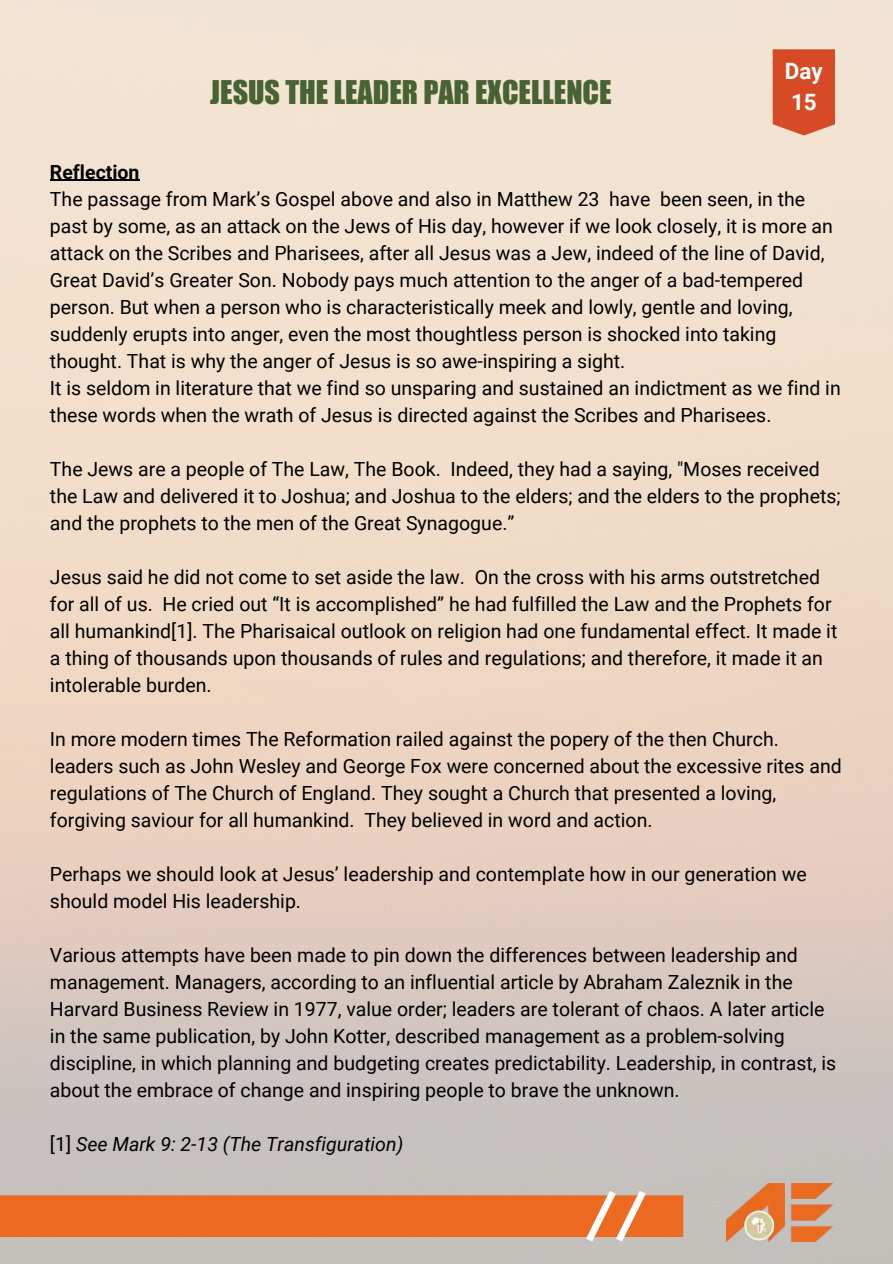
<style>
.page{position:relative;width:893px;height:1264px;background:#fff}
.page>*{position:absolute;margin:0;border:0;box-sizing:border-box;transform-origin:0 0}
.t1{font:30px "Impact";color:#476331}
.t2{font:700 22.5px "Roboto";color:#fff}
.t3{font:19.5px/27px "Roboto";color:#000}
.t4{font:italic 19.5px "Roboto";color:#000}
.t5{font:700 19.5px "Roboto";color:#000}
.s1{font-style:normal}
</style>
<div class="page">
<img style="left:0;top:0;width:892px;height:1263px">
<div style="left:0;top:1195px;width:683px;height:41px;background:#ec6a20"></div>
<svg style="left:580px;top:1183px;width:71px;height:66px"></svg>
<img style="left:726px;top:1182px;width:106px;height:59px">
<svg style="left:772px;top:49px;width:63px;height:86px;background:#d85531"></svg>
<hr style="left:50px;top:180px;width:89px;height:1px;background:#000">
<h1 class="t1" style="left:210px;top:74px;width:403px">JESUS THE LEADER PAR EXCELLENCE</h1>
<p class="t2" style="left:784px;top:58px;width:39px">Day</p>
<p class="t2" style="left:791px;top:89px;width:27px">15</p>
<p class="t5" style="left:50px;top:160px;width:91px">Reflection</p>
<p class="t3" style="left:50px;top:185px;width:792px">The passage from Mark’s Gospel above and also in Matthew 23 have been seen, in the past by some, as an attack on the Jews of His day, however if we look closely, it is more an attack on the Scribes and Pharisees, after all Jesus was a Jew, indeed of the line of David, Great David’s Greater Son. Nobody pays much attention to the anger of a bad-tempered person. But when a person who is characteristically meek and lowly, gentle and loving, suddenly erupts into anger, even the most thoughtless person is shocked into taking thought. That is why the anger of Jesus is so awe-inspiring a sight.<br>It is seldom in literature that we find so unsparing and sustained an indictment as we find in these words when the wrath of Jesus is directed against the Scribes and Pharisees.</p>
<p class="t3" style="left:50px;top:455px;width:792px">The Jews are a people of The Law, The Book. Indeed, they had a saying, "Moses received the Law and delivered it to Joshua; and Joshua to the elders; and the elders to the prophets; and the prophets to the men of the Great Synagogue.”</p>
<p class="t3" style="left:50px;top:563px;width:788px">Jesus said he did not come to set aside the law. On the cross with his arms outstretched for all of us. He cried out “It is accomplished” he had fulfilled the Law and the Prophets for all humankind[1]. The Pharisaical outlook on religion had one fundamental effect. It made it a thing of thousands upon thousands of rules and regulations; and therefore, it made it an intolerable burden.</p>
<p class="t3" style="left:50px;top:725px;width:793px">In more modern times The Reformation railed against the popery of the then Church. leaders such as John Wesley and George Fox were concerned about the excessive rites and regulations of The Church of England. They sought a Church that presented a loving, forgiving saviour for all humankind. They believed in word and action.</p>
<p class="t3" style="left:50px;top:860px;width:758px">Perhaps we should look at Jesus’ leadership and contemplate how in our generation we should model His leadership.</p>
<p class="t3" style="left:50px;top:941px;width:787px">Various attempts have been made to pin down the differences between leadership and management. Managers, according to an influential article by Abraham Zaleznik in the Harvard Business Review in 1977, value order; leaders are tolerant of chaos. A later article in the same publication, by John Kotter, described management as a problem-solving discipline, in which planning and budgeting creates predictability. Leadership, in contrast, is about the embrace of change and inspiring people to brave the unknown.</p>
<p class="t4" style="left:50px;top:1132px;width:355px"><span class="s1">[1]</span> See Mark 9: 2-13 (The Transfiguration)</p>
</div>
